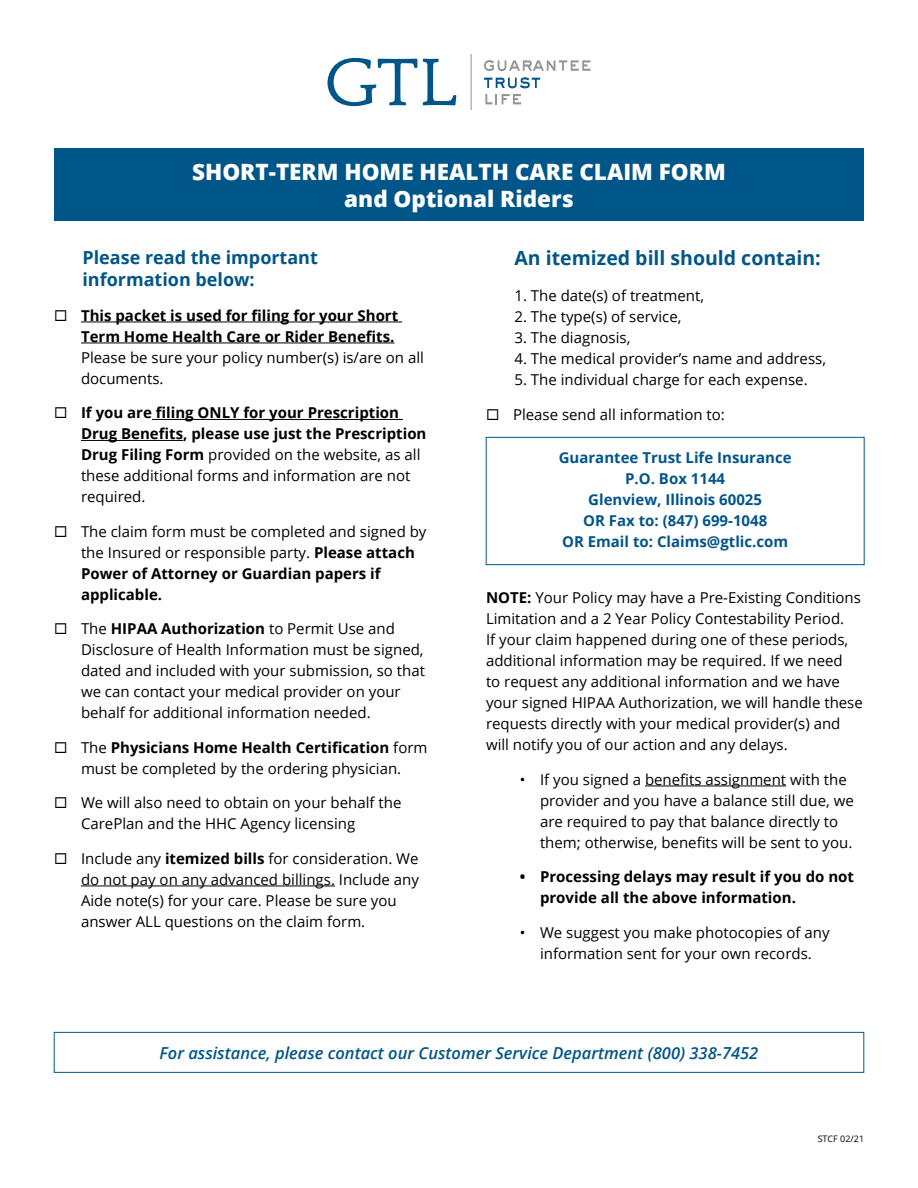
<style>
.page{position:relative;width:918px;height:1188px;background:#fff}
.page>*{position:absolute;margin:0;border:0;box-sizing:border-box;transform-origin:0 0}
.t1{font:800 22.5px/27px "Open Sans";color:#fff;text-align:center}
.t2{font:700 19.5px "Open Sans";color:#005589}
.t3{font:700 18px/22.5px "Open Sans";color:#005589}
.t4{font:italic 600 16.5px "Open Sans";color:#005589}
.t5{font:15px/21px "Open Sans";color:#000}
.t6{font:700 15px/21px "Open Sans";color:#000}
.t7{font:700 15px/21px "Open Sans";color:#005589;text-align:center}
.t8{font:9px "Open Sans";color:#000}
.s1{font-weight:400}
.s2{font-weight:700}
</style>
<div class="page">
<svg style="left:328px;top:58px;width:89px;height:48px"></svg>
<svg style="left:423px;top:59px;width:33px;height:46px"></svg>
<svg style="left:484px;top:60px;width:106px;height:11px"></svg>
<svg style="left:484px;top:77px;width:56px;height:11px"></svg>
<svg style="left:485px;top:94px;width:36px;height:10px"></svg>
<hr style="left:471px;top:54px;width:1px;height:56px;background:#929496">
<div style="left:54px;top:148px;width:810px;height:73px;background:#005589"></div>
<hr style="left:81px;top:322px;width:321px;height:1px;background:#000">
<hr style="left:81px;top:343px;width:313px;height:1px;background:#000">
<hr style="left:152px;top:419px;width:251px;height:1px;background:#000">
<hr style="left:81px;top:440px;width:102px;height:1px;background:#000">
<hr style="left:81px;top:886px;width:254px;height:1px;background:#000">
<hr style="left:645px;top:786px;width:141px;height:1px;background:#000">
<div style="left:54px;top:1032px;width:810px;height:41px;border:1px solid #005589"></div>
<div style="left:486px;top:437px;width:378px;height:128px;border:1px solid #005589"></div>
<h1 class="t1" style="left:192px;top:157px;width:535px">SHORT-TERM HOME HEALTH CARE CLAIM FORM and Optional Riders</h1>
<p class="t3" style="left:82px;top:246px;width:237px">Please read the important information below:</p>
<p class="t6" style="left:81px;top:305px;width:319px">This packet is used for filing for your Short<br>Term Home Health Care or Rider Benefits.</p>
<p class="t5" style="left:81px;top:346px;width:345px">Please be sure your policy number(s) is/are on all documents.</p>
<p class="t6" style="left:81px;top:402px;width:347px">If you are filing ONLY for your Prescription Drug Benefits, please use just the Prescription Drug Filing Form <span class="s1">provided on the website, as all these additional forms and information are not required.</span></p>
<p class="t5" style="left:81px;top:520px;width:347px">The claim form must be completed and signed by the Insured or responsible party. <span class="s2">Please attach Power of Attorney or Guardian papers if applicable.</span></p>
<p class="t5" style="left:81px;top:618px;width:346px">The <span class="s2">HIPAA Authorization</span> to Permit Use and Disclosure of Health Information must be signed, dated and included with your submission, so that we can contact your medical provider on your behalf for additional information needed.</p>
<p class="t5" style="left:81px;top:736px;width:348px">The <span class="s2">Physicians Home Health Certification</span> form must be completed by the ordering physician.</p>
<p class="t5" style="left:81px;top:792px;width:322px">We will also need to obtain on your behalf the<br>CarePlan and the HHC Agency licensing</p>
<p class="t5" style="left:81px;top:847px;width:340px">Include any <span class="s2">itemized bills</span> for consideration. We do not pay on any advanced billings. Include any Aide note(s) for your care. Please be sure you answer ALL questions on the claim form.</p>
<h2 class="t2" style="left:515px;top:244px;width:308px">An itemized bill should contain:</h2>
<p class="t5" style="left:514px;top:285px;width:191px">1. The date(s) of treatment,</p>
<p class="t5" style="left:514px;top:306px;width:168px">2. The type(s) of service,</p>
<p class="t5" style="left:514px;top:327px;width:117px">3. The diagnosis,</p>
<p class="t5" style="left:514px;top:348px;width:313px">4. The medical provider’s name and address,</p>
<p class="t5" style="left:514px;top:369px;width:295px">5. The individual charge for each expense.</p>
<p class="t5" style="left:513px;top:404px;width:213px">Please send all information to:</p>
<p class="t7" style="left:559px;top:446px;width:234px">Guarantee Trust Life Insurance<br>P.O. Box 1144<br>Glenview, Illinois 60025<br>OR Fax to: (847) 699-1048<br>OR Email to: Claims@gtlic.com</p>
<p class="t5" style="left:486px;top:587px;width:378px"><span class="s2">NOTE:</span> Your Policy may have a Pre-Existing Conditions Limitation and a 2 Year Policy Contestability Period.<br>If your claim happened during one of these periods, additional information may be required. If we need<br>to request any additional information and we have your signed HIPAA Authorization, we will handle these requests directly with your medical provider(s) and will notify you of our action and any delays.</p>
<p class="t5" style="left:540px;top:768px;width:315px;text-indent:-20px">• If you signed a benefits assignment with the provider and you have a balance still due, we are required to pay that balance directly to them; otherwise, benefits will be sent to you.</p>
<p class="t6" style="left:540px;top:866px;width:316px;text-indent:-20px">• Processing delays may result if you do not provide all the above information.</p>
<p class="t5" style="left:520px;top:921px;width:311px;text-align:center">• We suggest you make photocopies of any information sent for your own records.</p>
<p class="t4" style="left:160px;top:1041px;width:600px">For assistance, please contact our Customer Service Department (800) 338-7452</p>
<p class="t8" style="left:818px;top:1133px;width:48px">STCF 02/21</p>
</div>
